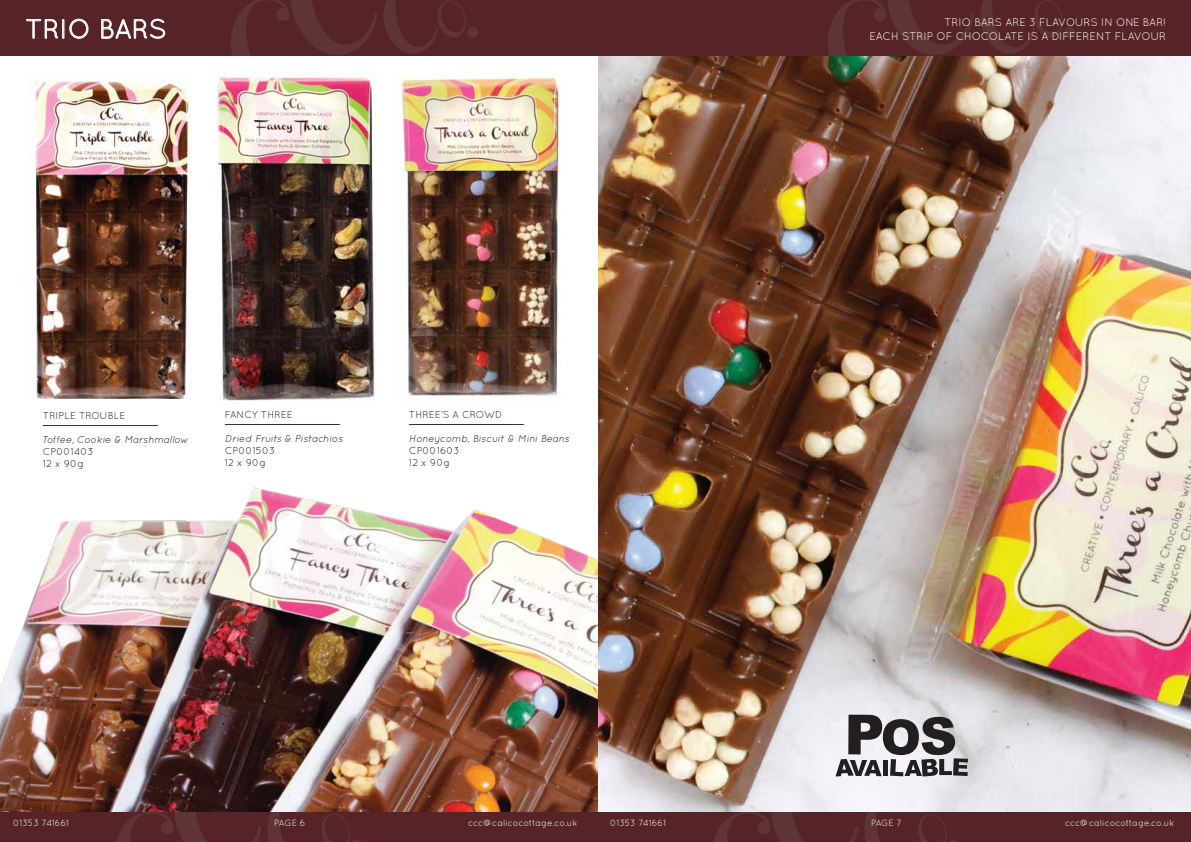
<style>
.page{position:relative;width:1191px;height:842px;background:#fff}
.page>*{position:absolute;margin:0;border:0;box-sizing:border-box;transform-origin:0 0}
.t1{font:27px "Quicksand";color:#fff}
.t2{font:11px/13.2px "Quicksand";color:#fff;text-align:right}
.t3{font:10px/12px "Quicksand";color:#231f20}
.t4{font:italic 10px "Quicksand";color:#231f20}
.t5{font:9px "Quicksand";letter-spacing:-.005em;color:#fff}
</style>
<div class="page">
<img style="left:0;top:424px;width:598px;height:389px">
<hr style="left:43px;top:425px;width:115px;height:1px;background:#372e2c">
<hr style="left:225px;top:424px;width:115px;height:1px;background:#372e2c">
<hr style="left:409px;top:424px;width:115px;height:1px;background:#372e2c">
<img style="left:400px;top:76px;width:160px;height:321px">
<img style="left:216px;top:74px;width:160px;height:327px">
<div style="left:0;top:813px;width:608px;height:29px;background:#562428"></div>
<div style="left:0;top:0;width:608px;height:56px;background:#562428"></div>
<svg style="left:231px;top:0;width:146px;height:56px"></svg>
<svg style="left:384px;top:0;width:94px;height:54px"></svg>
<svg style="left:117px;top:813px;width:144px;height:29px"></svg>
<svg style="left:268px;top:813px;width:92px;height:29px"></svg>
<svg style="left:26px;top:19px;width:32px;height:20px"></svg>
<div style="left:62px;top:19px;width:2px;height:20px;border:1px solid #fff"></div>
<svg style="left:69px;top:18px;width:20px;height:21px"></svg>
<svg style="left:101px;top:18px;width:65px;height:21px"></svg>
<img style="left:29px;top:77px;width:162px;height:321px">
<img style="left:598px;top:56px;width:593px;height:757px">
<div style="left:581px;top:813px;width:610px;height:29px;background:#562428"></div>
<div style="left:581px;top:0;width:610px;height:56px;background:#562428"></div>
<svg style="left:828px;top:0;width:146px;height:56px"></svg>
<svg style="left:981px;top:0;width:94px;height:54px"></svg>
<svg style="left:714px;top:813px;width:144px;height:29px"></svg>
<svg style="left:865px;top:813px;width:92px;height:29px"></svg>
<svg style="left:835px;top:715px;width:133px;height:61px"></svg>
<h1 class="t1" style="left:25px;top:13px;width:143px">TRIO BARS</h1>
<p class="t2" style="left:869px;top:16px;width:298px">TRIO BARS ARE 3 FLAVOURS IN ONE BAR!<br>EACH STRIP OF CHOCOLATE IS A DIFFERENT FLAVOUR</p>
<p class="t3" style="left:43px;top:409px;width:84px">TRIPLE TROUBLE</p>
<p class="t4" style="left:43px;top:434px;width:148px">Toffee, Cookie &amp; Marshmallow</p>
<p class="t3" style="left:43px;top:445px;width:52px">CP001403<br>12 x 90g</p>
<p class="t3" style="left:225px;top:408px;width:69px">FANCY THREE</p>
<p class="t4" style="left:225px;top:433px;width:120px">Dried Fruits &amp; Pistachios</p>
<p class="t3" style="left:225px;top:444px;width:52px">CP001503<br>12 x 90g</p>
<p class="t3" style="left:409px;top:408px;width:95px">THREE’S A CROWD</p>
<p class="t4" style="left:409px;top:433px;width:162px">Honeycomb, Biscuit &amp; Mini Beans</p>
<p class="t3" style="left:409px;top:444px;width:52px">CP001603<br>12 x 90g</p>
<p class="t5" style="left:13px;top:817px;width:58px">01353 741661</p>
<p class="t5" style="left:274px;top:817px;width:33px">PAGE 6</p>
<p class="t5" style="left:468px;top:817px;width:111px">ccc@calicocottage.co.uk</p>
<p class="t5" style="left:610px;top:817px;width:58px">01353 741661</p>
<p class="t5" style="left:871px;top:817px;width:32px">PAGE 7</p>
<p class="t5" style="left:1065px;top:817px;width:111px">ccc@calicocottage.co.uk</p>
</div>
